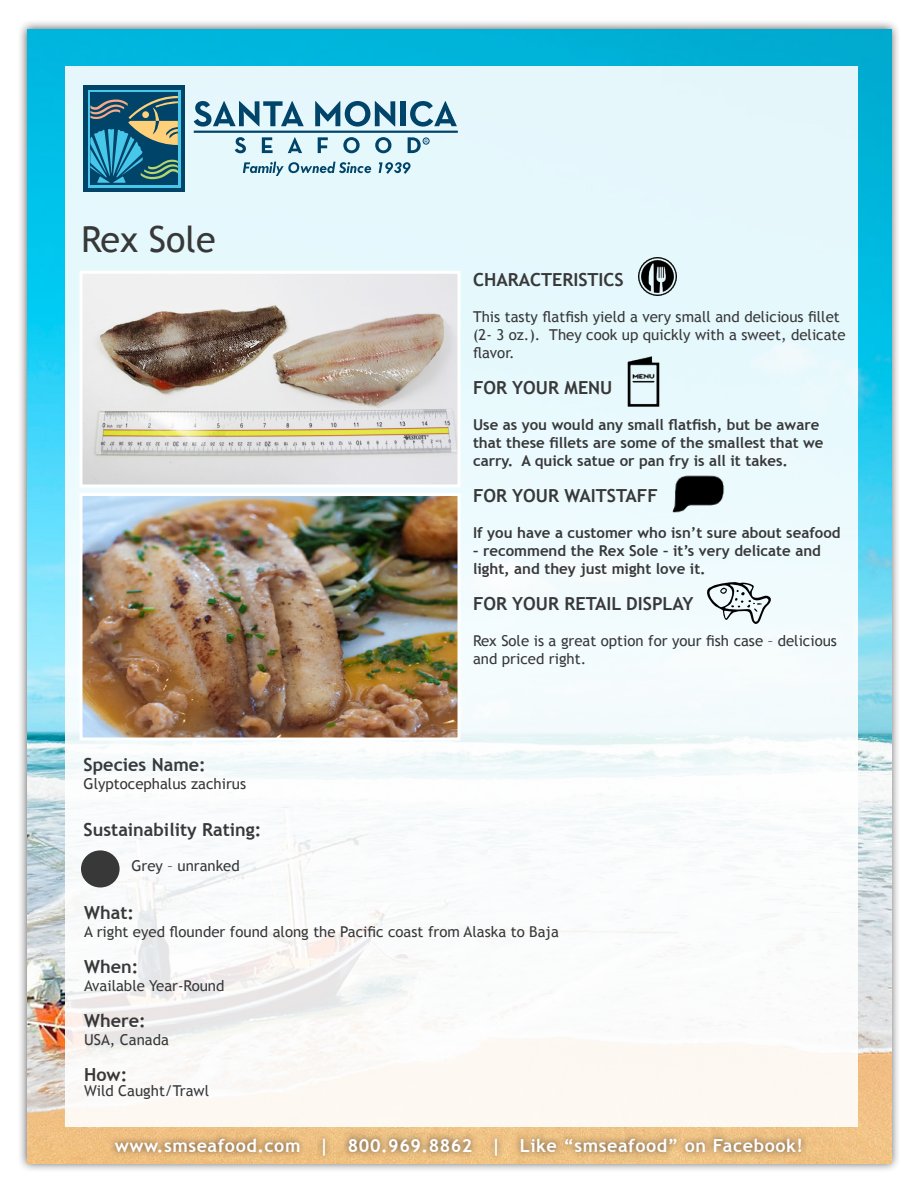
<style>
.page{position:relative;width:918px;height:1188px;background:#fff}
.page>*{position:absolute;margin:0;border:0;box-sizing:border-box;transform-origin:0 0}
.t1{font:36px "Trebuchet MS";color:#383839}
.t2{font:700 18px "Trebuchet MS";color:#383839}
.t3{font:700 18px "Trebuchet MS";letter-spacing:.03em;color:#fff}
.t4{font:15px/18px "Trebuchet MS";color:#383839}
.t5{font:700 15px/18px "Trebuchet MS";color:#383839}
.t6{font:4.95px "Arial";color:#00446a}
</style>
<div class="page">
<div style="left:17px;top:20px;width:884px;height:1153px;background:#231f20;opacity:.75"></div>
<img style="left:27px;top:29px;width:864px;height:1134px">
<img style="left:65px;top:67px;width:792px;height:1059px">
<div style="left:81px;top:850px;width:39px;height:37px;background:#383839;border-radius:50%"></div>
<img style="left:708px;top:583px;width:62px;height:41px">
<img style="left:661px;top:460px;width:70px;height:69px">
<img style="left:638px;top:258px;width:38px;height:38px">
<img style="left:628px;top:357px;width:31px;height:50px">
<div style="left:84px;top:86px;width:101px;height:106px;background:#00446a"></div>
<div style="left:88px;top:90px;width:92px;height:97px;background:#47c7e9"></div>
<svg style="left:235px;top:137px;width:11px;height:16px"></svg>
<svg style="left:262px;top:137px;width:11px;height:16px"></svg>
<svg style="left:288px;top:137px;width:14px;height:16px"></svg>
<svg style="left:318px;top:137px;width:10px;height:16px"></svg>
<svg style="left:343px;top:137px;width:17px;height:16px"></svg>
<svg style="left:375px;top:137px;width:16px;height:16px"></svg>
<svg style="left:194px;top:101px;width:110px;height:26px;background:#85acbe"></svg>
<svg style="left:315px;top:101px;width:80px;height:26px;background:#7ca5b9"></svg>
<div style="left:401px;top:101px;width:5px;height:25px;background:#00446a"></div>
<svg style="left:410px;top:101px;width:47px;height:26px"></svg>
<hr style="left:194px;top:131px;width:264px;height:2px;background:#00446a">
<div style="left:90px;top:92px;width:88px;height:93px;background:#00446a"></div>
<svg style="left:90px;top:96px;width:88px;height:87px"></svg>
<svg style="left:243px;top:162px;width:128px;height:14px;background:#a1c2d0"></svg>
<svg style="left:379px;top:162px;width:32px;height:12px"></svg>
<svg style="left:408px;top:137px;width:21px;height:16px"></svg>
<div style="left:107px;top:1131px;width:701px;height:31px;background:#231f20;opacity:.75"></div>
<img style="left:84px;top:275px;width:372px;height:209px">
<div style="left:80px;top:271px;width:380px;height:217px;border:3px solid #fff"></div>
<img style="left:84px;top:497px;width:372px;height:240px">
<div style="left:80px;top:493px;width:380px;height:248px;border:3px solid #fff"></div>
<p class="t1" style="left:81px;top:218px;width:136px">Rex Sole</p>
<p class="t6" style="left:424px;top:138px;width:5px">R</p>
<p class="t2" style="left:473px;top:268px;width:152px">CHARACTERISTICS</p>
<p class="t4" style="left:473px;top:307px;width:374px">This tasty flatfish yield a very small and delicious fillet (2- 3 oz.). They cook up quickly with a sweet, delicate flavor.</p>
<p class="t2" style="left:473px;top:376px;width:141px">FOR YOUR MENU</p>
<p class="t5" style="left:473px;top:415px;width:352px">Use as you would any small flatfish, but be aware that these fillets are some of the smallest that we carry. A quick satue or pan fry is all it takes.</p>
<p class="t2" style="left:473px;top:484px;width:186px">FOR YOUR WAITSTAFF</p>
<p class="t5" style="left:473px;top:523px;width:369px">If you have a customer who isn’t sure about seafood</p>
<p class="t5" style="left:473px;top:541px;width:349px">– recommend the Rex Sole – it’s very delicate and light, and they just might love it.</p>
<p class="t2" style="left:473px;top:592px;width:222px">FOR YOUR RETAIL DISPLAY</p>
<p class="t4" style="left:473px;top:631px;width:365px">Rex Sole is a great option for your fish case – delicious and priced right.</p>
<p class="t2" style="left:84px;top:753px;width:124px">Species Name:</p>
<p class="t4" style="left:84px;top:775px;width:164px">Glyptocephalus zachirus</p>
<p class="t2" style="left:84px;top:818px;width:179px">Sustainability Rating:</p>
<p class="t4" style="left:131px;top:857px;width:110px">Grey – unranked</p>
<p class="t2" style="left:84px;top:901px;width:51px">What:</p>
<p class="t4" style="left:84px;top:923px;width:476px">A right eyed flounder found along the Pacific coast from Alaska to Baja</p>
<p class="t2" style="left:84px;top:955px;width:56px">When:</p>
<p class="t4" style="left:84px;top:977px;width:142px">Available Year-Round</p>
<p class="t2" style="left:84px;top:1009px;width:63px">Where:</p>
<p class="t4" style="left:84px;top:1031px;width:86px">USA, Canada</p>
<p class="t2" style="left:84px;top:1063px;width:45px">How:</p>
<p class="t4" style="left:84px;top:1082px;width:127px">Wild Caught/Trawl</p>
<p class="t3" style="left:115px;top:1134px;width:690px">www.smseafood.com | 800.969.8862 | Like “smseafood” on Facebook!</p>
</div>
